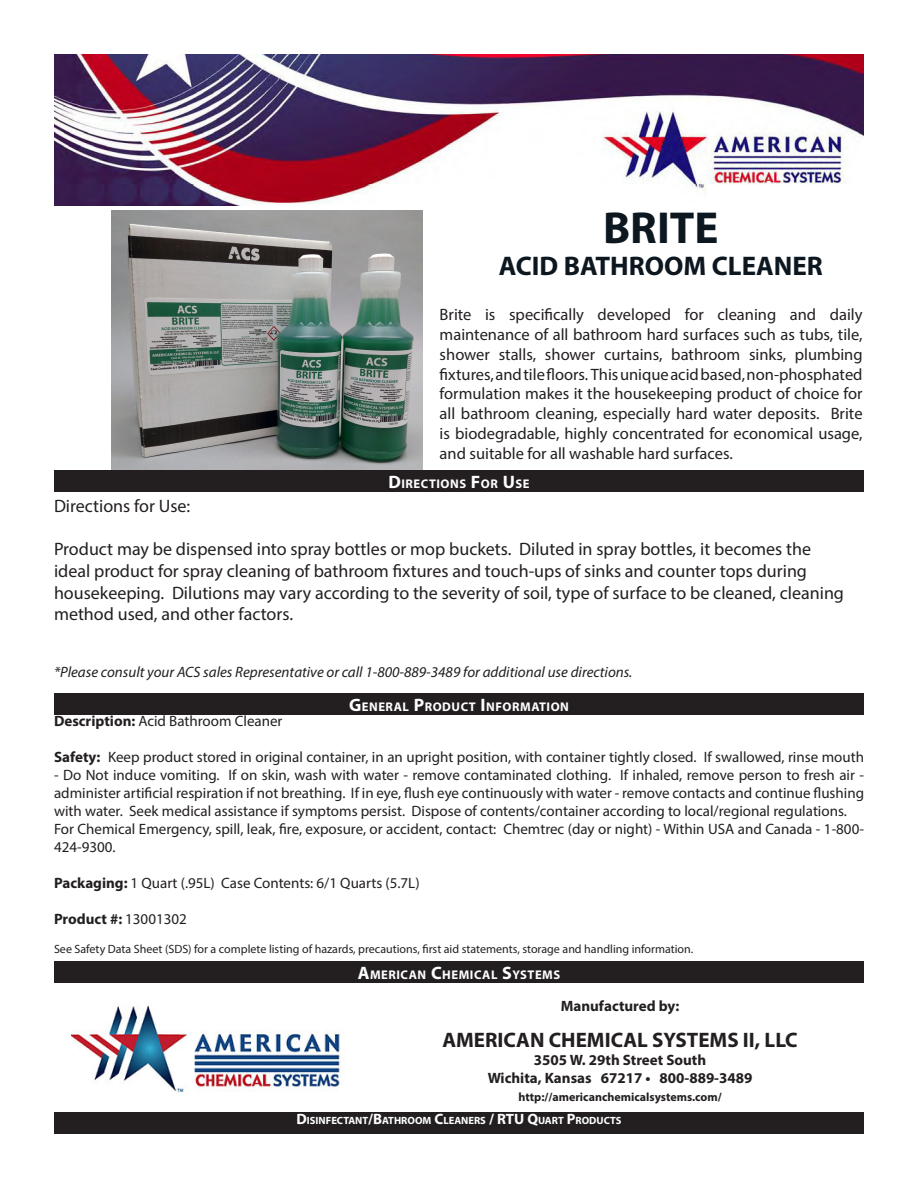
<style>
.page{position:relative;width:918px;height:1188px;background:#fff}
.page>*{position:absolute;margin:0;border:0;box-sizing:border-box;transform-origin:0 0}
.t1{font:700 45px "Myriad Pro";color:#0d1720}
.t2{font:700 27px "Myriad Pro";color:#0d1720}
.Paragraph_Style_6{font:700 21px "Myriad Pro";color:#231f20}
.t3{font:18px/21.6px "Myriad Pro";color:#231f20}
.t4{font:16.5px/19.8px "Myriad Pro";color:#231f20;text-align:justify}
.t5{font:15px/18px "Myriad Pro";color:#231f20;text-align:justify}
.t6{font:italic 15px "Myriad Pro";color:#231f20}
.Paragraph_Style_6-2{font:700 15px "Myriad Pro";color:#231f20}
.t7{font:700 12.6px "Myriad Pro";letter-spacing:.045em;color:#fff}
.t8{font:12px "Myriad Pro";color:#231f20}
.Paragraph_Style_6-3{font:700 12px "Myriad Pro";color:#231f20}
.t9{font:700 10.5px "Myriad Pro";color:#fff}
.s1{font-size:18px}
.s2{font-weight:700}
.s3{font-weight:400}
.s4{font-size:15px}
</style>
<div class="page">
<div style="left:54px;top:470px;width:810px;height:21px;background:#231f20"></div>
<div style="left:54px;top:693px;width:810px;height:22px;background:#231f20"></div>
<div style="left:54px;top:961px;width:810px;height:22px;background:#231f20"></div>
<div style="left:54px;top:1112px;width:810px;height:22px;background:#231f20"></div>
<img style="left:71px;top:1005px;width:271px;height:88px">
<img style="left:54px;top:54px;width:810px;height:151px">
<img style="left:111px;top:210px;width:311px;height:260px">
<p class="t1" style="left:603px;top:198px;width:117px">BRITE</p>
<p class="t2" style="left:499px;top:248px;width:326px">ACID BATHROOM CLEANER</p>
<p class="t4" style="left:440px;top:304px;width:425px">Brite is specifically developed for cleaning and daily maintenance of all bathroom hard surfaces such as tubs, tile, shower stalls, shower curtains, bathroom sinks, plumbing fixtures, and tile floors. This unique acid based, non-phosphated formulation makes it the housekeeping product of choice for all bathroom cleaning, especially hard water deposits. Brite is biodegradable, highly concentrated for economical usage, and suitable for all washable hard surfaces.</p>
<p class="t7" style="left:388px;top:475px;width:143px"><span class="s1">D</span>IRECTIONS <span class="s1">F</span>OR <span class="s1">U</span>SE</p>
<p class="t3" style="left:54px;top:495px;width:138px">Directions for Use:</p>
<p class="t3" style="left:54px;top:538px;width:792px">Product may be dispensed into spray bottles or mop buckets. Diluted in spray bottles, it becomes the ideal product for spray cleaning of bathroom fixtures and touch-ups of sinks and counter tops during housekeeping. Dilutions may vary according to the severity of soil, type of surface to be cleaned, cleaning method used, and other factors.</p>
<p class="t6" style="left:54px;top:663px;width:580px">*Please consult your ACS sales Representative or call 1-800-889-3489 for additional use directions.</p>
<p class="t7" style="left:349px;top:699px;width:221px"><span class="s1">G</span>ENERAL <span class="s1">P</span>RODUCT <span class="s1">I</span> NFORMATION</p>
<p class="t5" style="left:54px;top:712px;width:230px"><span class="s2">Description:</span> Acid Bathroom Cleaner</p>
<p class="t5" style="left:54px;top:748px;width:812px"><span class="s2">Safety:</span> Keep product stored in original container, in an upright position, with container tightly closed. If swallowed, rinse mouth</p>
<p class="t5" style="left:54px;top:766px;width:812px">- Do Not induce vomiting. If on skin, wash with water - remove contaminated clothing. If inhaled, remove person to fresh air - administer artificial respiration if not breathing. If in eye, flush eye continuously with water - remove contacts and continue flushing with water. Seek medical assistance if symptoms persist. Dispose of contents/container according to local/regional regulations.</p>
<p class="t5" style="left:54px;top:820px;width:811px">For Chemical Emergency, spill, leak, fire, exposure, or accident, contact: Chemtrec (day or night) - Within USA and Canada - 1-800-<br>424-9300.</p>
<p class="t5" style="left:54px;top:874px;width:367px"><span class="s2">Packaging:</span> 1 Quart (.95L) Case Contents: 6/1 Quarts (5.7L)</p>
<p class="Paragraph_Style_6-2" style="left:54px;top:909px;width:134px">Product #: <span class="s3">13001302</span></p>
<p class="t8" style="left:54px;top:942px;width:641px">See Safety Data Sheet (SDS) for a complete listing of hazards, precautions, first aid statements, storage and handling information.</p>
<p class="t7" style="left:358px;top:967px;width:204px"><span class="s1">A</span>MERICAN <span class="s1">C</span>HEMICAL <span class="s1">S</span>YSTEMS</p>
<p class="Paragraph_Style_6-2" style="left:561px;top:996px;width:120px">Manufactured by:</p>
<p class="Paragraph_Style_6" style="left:442px;top:1026px;width:357px">AMERICAN CHEMICAL SYSTEMS II, LLC</p>
<p class="Paragraph_Style_6-2" style="left:534px;top:1050px;width:174px">3505 W. 29th Street South</p>
<p class="Paragraph_Style_6-2" style="left:488px;top:1068px;width:266px">Wichita, Kansas 67217 • 800-889-3489</p>
<p class="Paragraph_Style_6-3" style="left:518px;top:1089px;width:205px">http://americanchemicalsystems.com/</p>
<p class="t9" style="left:297px;top:1113px;width:326px"><span class="s4">D</span>ISINFECTANT<span class="s4">/B</span>ATHROOM <span class="s4">C</span>LEANERS <span class="s4">/ RTU Q</span>UART <span class="s4">P</span>RODUCTS</p>
</div>
